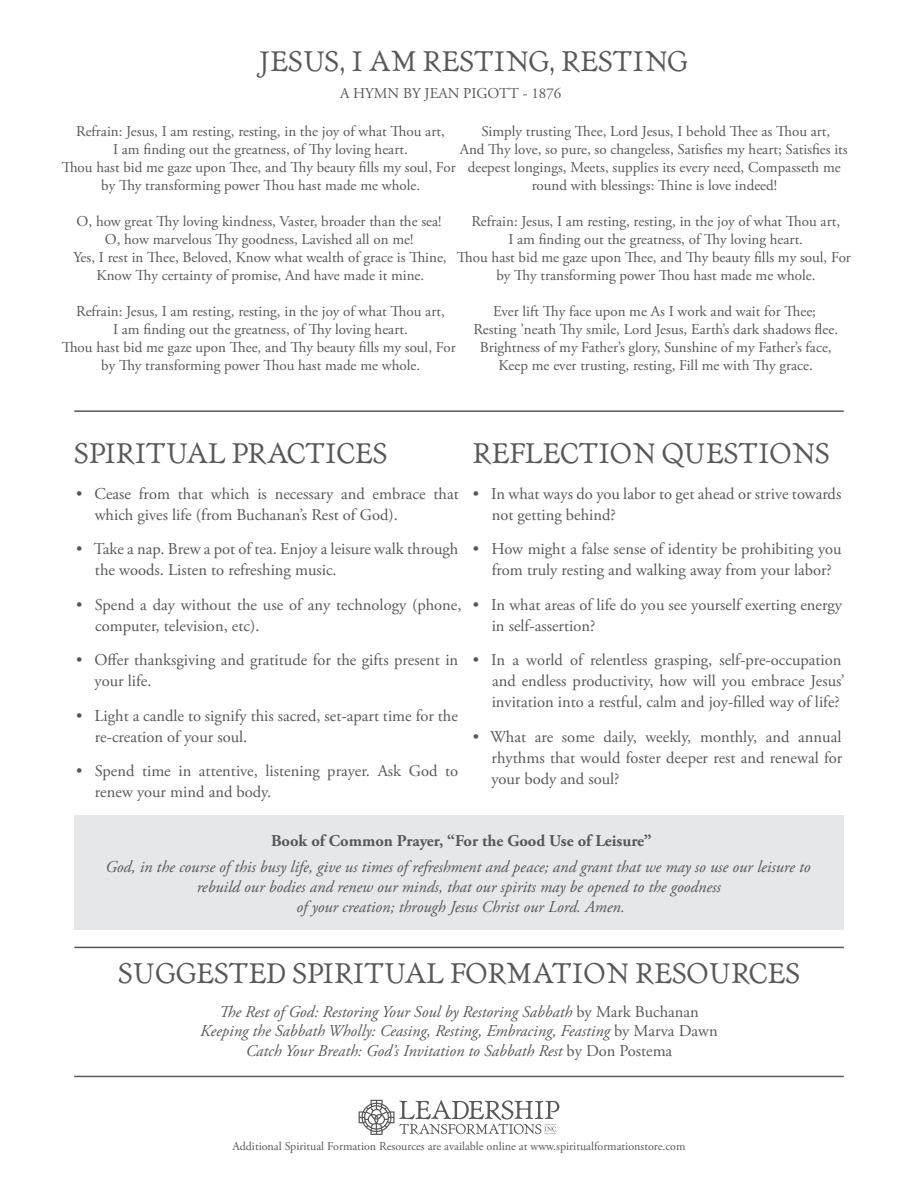
<style>
.page{position:relative;width:918px;height:1188px;background:#fff}
.page>*{position:absolute;margin:0;border:0;box-sizing:border-box;transform-origin:0 0}
.Paragraph{font:30px "Artcraft URW";color:#57585a}
.t1{font:16.5px/21px "Adobe Garamond Pro";color:#57585a}
.t2{font:italic 16.5px/19.8px "Adobe Garamond Pro";color:#57585a;text-align:center}
.t3{font:700 16.5px "Adobe Garamond Pro";color:#57585a}
.Paragraph-2{font:15px/18px "Adobe Garamond Pro";color:#57585a;text-align:center}
.t4{font:12px "Adobe Garamond Pro";color:#57585a}
.s1{font-style:normal}
</style>
<div class="page">
<svg style="left:359px;top:1100px;width:200px;height:35px"></svg>
<hr style="left:74px;top:410px;width:770px;height:2px;background:#57585a">
<hr style="left:74px;top:1076px;width:770px;height:1px;background:#57585a">
<div style="left:74px;top:816px;width:770px;height:114px;background:#e6e7e9"></div>
<hr style="left:74px;top:947px;width:770px;height:1px;background:#57585a">
<p class="Paragraph" style="left:259px;top:44px;width:430px">JESUS, I AM RESTING, RESTING</p>
<p class="Paragraph-2" style="left:340px;top:85px;width:223px">A HYMN BY JEAN PIGOTT - 1876￼</p>
<p class="Paragraph-2" style="left:76px;top:122px;width:370px">Refrain: Jesus, I am resting, resting, in the joy of what Thou art,</p>
<p class="Paragraph-2" style="left:113px;top:140px;width:296px">I am finding out the greatness, of Thy loving heart.</p>
<p class="Paragraph-2" style="left:62px;top:158px;width:395px">Thou hast bid me gaze upon Thee, and Thy beauty fills my soul, For by Thy transforming power Thou hast made me whole.</p>
<p class="Paragraph-2" style="left:77px;top:212px;width:366px">O, how great Thy loving kindness, Vaster, broader than the sea!</p>
<p class="Paragraph-2" style="left:105px;top:230px;width:310px">O, how marvelous Thy goodness, Lavished all on me!</p>
<p class="Paragraph-2" style="left:73px;top:248px;width:375px">Yes, I rest in Thee, Beloved, Know what wealth of grace is Thine,<br>Know Thy certainty of promise, And have made it mine.</p>
<p class="Paragraph-2" style="left:76px;top:302px;width:370px">Refrain: Jesus, I am resting, resting, in the joy of what Thou art,</p>
<p class="Paragraph-2" style="left:113px;top:320px;width:296px">I am finding out the greatness, of Thy loving heart.</p>
<p class="Paragraph-2" style="left:62px;top:338px;width:395px">Thou hast bid me gaze upon Thee, and Thy beauty fills my soul, For by Thy transforming power Thou hast made me whole.</p>
<p class="Paragraph-2" style="left:481px;top:122px;width:350px">Simply trusting Thee, Lord Jesus, I behold Thee as Thou art,</p>
<p class="Paragraph-2" style="left:460px;top:140px;width:390px">And Thy love, so pure, so changeless, Satisfies my heart; Satisfies its deepest longings, Meets, supplies its every need, Compasseth me round with blessings: Thine is love indeed!</p>
<p class="Paragraph-2" style="left:471px;top:212px;width:370px">Refrain: Jesus, I am resting, resting, in the joy of what Thou art,</p>
<p class="Paragraph-2" style="left:508px;top:230px;width:296px">I am finding out the greatness, of Thy loving heart.</p>
<p class="Paragraph-2" style="left:457px;top:248px;width:395px">Thou hast bid me gaze upon Thee, and Thy beauty fills my soul, For by Thy transforming power Thou hast made me whole.</p>
<p class="Paragraph-2" style="left:493px;top:302px;width:325px">Ever lift Thy face upon me As I work and wait for Thee;</p>
<p class="Paragraph-2" style="left:473px;top:320px;width:366px">Resting ’neath Thy smile, Lord Jesus, Earth’s dark shadows flee.<br>Brightness of my Father’s glory, Sunshine of my Father’s face,</p>
<p class="Paragraph-2" style="left:499px;top:356px;width:316px">Keep me ever trusting, resting, Fill me with Thy grace.</p>
<p class="Paragraph" style="left:74px;top:436px;width:315px">SPIRITUAL PRACTICES</p>
<p class="Paragraph" style="left:472px;top:436px;width:359px">REFLECTION QUESTIONS</p>
<p class="t1" style="left:95px;top:484px;width:366px;text-indent:-19px">• Cease from that which is necessary and embrace that which gives life (from Buchanan’s Rest of God).</p>
<p class="t1" style="left:95px;top:539px;width:365px;text-indent:-19px">• Take a nap. Brew a pot of tea. Enjoy a leisure walk through the woods. Listen to refreshing music.</p>
<p class="t1" style="left:95px;top:595px;width:368px;text-indent:-19px">• Spend a day without the use of any technology (phone, computer, television, etc).</p>
<p class="t1" style="left:95px;top:650px;width:365px;text-indent:-18px">• Offer thanksgiving and gratitude for the gifts present in your life.</p>
<p class="t1" style="left:95px;top:706px;width:365px;text-indent:-19px">• Light a candle to signify this sacred, set-apart time for the re-creation of your soul.</p>
<p class="t1" style="left:95px;top:761px;width:365px;text-indent:-19px">• Spend time in attentive, listening prayer. Ask God to renew your mind and body.</p>
<p class="t1" style="left:492px;top:484px;width:351px;text-indent:-19px">• In what ways do you labor to get ahead or strive towards not getting behind?</p>
<p class="t1" style="left:473px;top:539px;width:370px;text-align:center">• How might a false sense of identity be prohibiting you from truly resting and walking away from your labor?</p>
<p class="t1" style="left:492px;top:595px;width:352px;text-indent:-19px">• In what areas of life do you see yourself exerting energy in self-assertion?</p>
<p class="t1" style="left:492px;top:650px;width:354px;text-indent:-19px">• In a world of relentless grasping, self-pre-occupation and endless productivity, how will you embrace Jesus’ invitation into a restful, calm and joy-filled way of life?</p>
<p class="t1" style="left:491px;top:727px;width:352px;text-align:justify;text-indent:-18px">• What are some daily, weekly, monthly, and annual rhythms that would foster deeper rest and renewal for your body and soul?</p>
<p class="t3" style="left:271px;top:831px;width:382px">Book of Common Prayer, “For the Good Use of Leisure”</p>
<p class="t2" style="left:106px;top:858px;width:706px">God, in the course of this busy life, give us times of refreshment and peace; and grant that we may so use our leisure to rebuild our bodies and renew our minds, that our spirits may be opened to the goodness</p>
<p class="t2" style="left:297px;top:897px;width:330px">of your creation; through Jesus Christ our Lord. Amen.</p>
<p class="Paragraph" style="left:118px;top:957px;width:683px">SUGGESTED SPIRITUAL FORMATION RESOURCES</p>
<p class="t2" style="left:219px;top:1002px;width:481px">The Rest of God: Restoring Your Soul by Restoring Sabbath <span class="s1">by Mark Buchanan</span></p>
<p class="t2" style="left:200px;top:1022px;width:519px">Keeping the Sabbath Wholly: Ceasing, Resting, Embracing, Feasting <span class="s1">by Marva Dawn</span></p>
<p class="t2" style="left:246px;top:1042px;width:428px">Catch Your Breath: God’s Invitation to Sabbath Rest <span class="s1">by Don Postema</span></p>
<p class="t4" style="left:232px;top:1139px;width:455px">Additional Spiritual Formation Resources are available online at www.spiritualformationstore.com</p>
</div>
